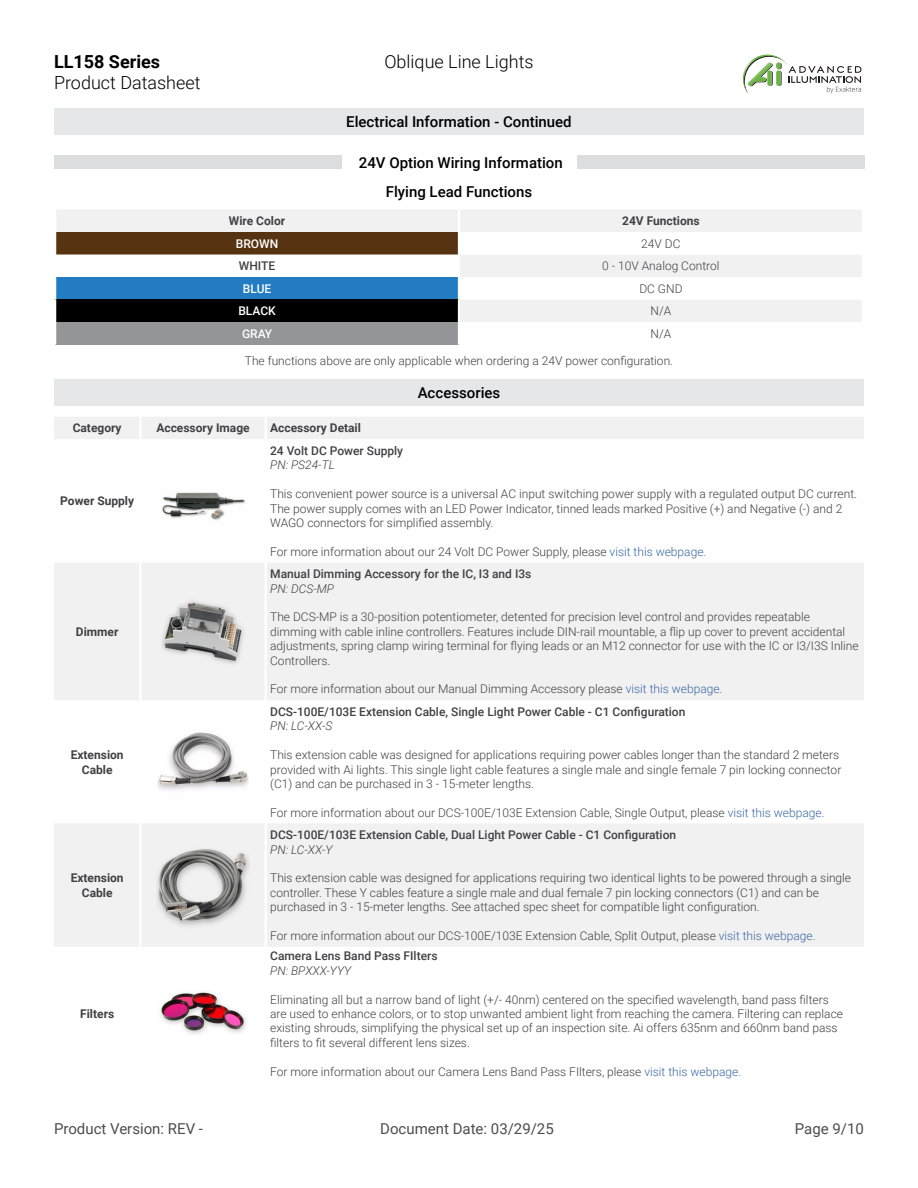
<style>
.page{position:relative;width:918px;height:1188px;background:#fff}
.page>*{position:absolute;margin:0;border:0;box-sizing:border-box;transform-origin:0 0}
.t1{font:300 18px "Roboto";color:#000}
.t2{font:700 18px "Roboto";color:#000}
.t3{font:500 15px/29.4px "Roboto";color:#000;text-align:center}
.t4{font:15px "Roboto";color:#4d4d4f}
.t5{font:300 12px/14.4px "Roboto";color:#414042}
.t6{font:500 12px "Roboto";color:#414042}
.t7{font:700 12px/14.4px "Roboto";color:#414042;text-align:center}
.t8{font:italic 300 12px "Roboto";color:#414042}
.t9{font:500 12px "Roboto";color:#fff}
.s1{color:#3a68a5}
</style>
<div class="page">
<svg style="left:742px;top:55px;width:119px;height:39px"></svg>
<div style="left:54px;top:108px;width:810px;height:27px;background:#e6e7e8"></div>
<div style="left:54px;top:155px;width:810px;height:14px;background:#dcddde"></div>
<div style="left:342px;top:143px;width:234px;height:38px;background:#fff"></div>
<div style="left:56px;top:210px;width:806px;height:22px;background:#f1f1f2"></div>
<svg style="left:56px;top:232px;width:806px;height:90px"></svg>
<div style="left:55px;top:277px;width:404px;height:23px;background:#237cc1"></div>
<div style="left:55px;top:300px;width:404px;height:22px;background:#000"></div>
<div style="left:55px;top:322px;width:404px;height:23px;background:#939598"></div>
<hr style="left:458px;top:210px;width:2px;height:22px;background:#fff">
<hr style="left:458px;top:232px;width:2px;height:23px;background:#fff">
<hr style="left:458px;top:255px;width:2px;height:22px;background:#fff">
<hr style="left:54px;top:277px;width:2px;height:23px;background:#fff">
<hr style="left:458px;top:277px;width:2px;height:23px;background:#fff">
<hr style="left:54px;top:300px;width:2px;height:22px;background:#fff">
<hr style="left:458px;top:300px;width:2px;height:22px;background:#fff">
<hr style="left:54px;top:322px;width:2px;height:23px;background:#fff">
<hr style="left:458px;top:322px;width:2px;height:23px;background:#fff">
<div style="left:54px;top:417px;width:810px;height:283px;background:#f1f1f2"></div>
<svg style="left:54px;top:439px;width:810px;height:123px"></svg>
<div style="left:54px;top:824px;width:810px;height:123px;background:#f1f1f2"></div>
<hr style="left:139px;top:417px;width:3px;height:22px;background:#fff">
<hr style="left:265px;top:417px;width:2px;height:22px;background:#fff">
<hr style="left:139px;top:439px;width:3px;height:123px;background:#fff">
<hr style="left:265px;top:439px;width:2px;height:123px;background:#fff">
<hr style="left:139px;top:562px;width:3px;height:138px;background:#fff">
<hr style="left:265px;top:562px;width:2px;height:138px;background:#fff">
<hr style="left:139px;top:824px;width:3px;height:123px;background:#fff">
<hr style="left:265px;top:824px;width:2px;height:123px;background:#fff">
<img style="left:159px;top:457px;width:88px;height:88px">
<img style="left:159px;top:587px;width:88px;height:89px">
<div style="left:156px;top:584px;width:94px;height:95px;border:2px solid #fff"></div>
<img style="left:159px;top:732px;width:88px;height:59px">
<img style="left:157px;top:839px;width:93px;height:93px">
<img style="left:160px;top:992px;width:87px;height:42px">
<div style="left:54px;top:379px;width:810px;height:27px;background:#e6e7e8"></div>
<h1 class="t2" style="left:54px;top:48px;width:108px">LL158 Series</h1>
<h1 class="t1" style="left:54px;top:70px;width:148px">Product Datasheet</h1>
<h1 class="t1" style="left:384px;top:48px;width:151px">Oblique Line Lights</h1>
<p class="t3" style="left:346px;top:107px;width:227px">Electrical Information - Continued</p>
<p class="t3" style="left:359px;top:147px;width:205px">24V Option Wiring Information<br>Flying Lead Functions</p>
<p class="t7" style="left:229px;top:213px;width:58px">Wire Color</p>
<p class="t7" style="left:622px;top:213px;width:79px">24V Functions</p>
<p class="t9" style="left:236px;top:235px;width:44px">BROWN</p>
<p class="t5" style="left:641px;top:236px;width:41px">24V DC</p>
<p class="t6" style="left:239px;top:258px;width:38px">WHITE</p>
<p class="t5" style="left:602px;top:258px;width:119px">0 - 10V Analog Control</p>
<p class="t9" style="left:243px;top:280px;width:30px">BLUE</p>
<p class="t5" style="left:639px;top:281px;width:45px">DC GND</p>
<p class="t9" style="left:238px;top:303px;width:39px">BLACK</p>
<p class="t5" style="left:651px;top:303px;width:22px">N/A</p>
<p class="t9" style="left:242px;top:325px;width:32px">GRAY</p>
<p class="t5" style="left:651px;top:326px;width:22px">N/A</p>
<p class="t5" style="left:245px;top:353px;width:430px">The functions above are only applicable when ordering a 24V power configuration.</p>
<p class="t3" style="left:418px;top:377px;width:84px">Accessories</p>
<p class="t7" style="left:73px;top:421px;width:50px">Category</p>
<p class="t7" style="left:156px;top:421px;width:95px">Accessory Image</p>
<p class="t7" style="left:270px;top:421px;width:92px">Accessory Detail</p>
<p class="t7" style="left:60px;top:493px;width:75px">Power Supply</p>
<p class="t7" style="left:76px;top:624px;width:44px">Dimmer</p>
<p class="t7" style="left:71px;top:747px;width:54px">Extension<br>Cable</p>
<p class="t7" style="left:71px;top:871px;width:54px">Extension<br>Cable</p>
<p class="t7" style="left:80px;top:1006px;width:36px">Filters</p>
<p class="t6" style="left:270px;top:442px;width:134px">24 Volt DC Power Supply</p>
<p class="t8" style="left:270px;top:457px;width:66px">PN: PS24-TL</p>
<p class="t5" style="left:270px;top:486px;width:588px">This convenient power source is a universal AC input switching power supply with a regulated output DC current.<br>The power supply comes with an LED Power Indicator, tinned leads marked Positive (+) and Negative (-) and 2<br>WAGO connectors for simplified assembly.</p>
<p class="t5" style="left:270px;top:544px;width:438px">For more information about our 24 Volt DC Power Supply, please <span class="s1">visit this webpage.</span></p>
<p class="t6" style="left:270px;top:566px;width:263px">Manual Dimming Accessory for the IC, I3 and I3s</p>
<p class="t8" style="left:270px;top:580px;width:65px">PN: DCS-MP</p>
<p class="t5" style="left:270px;top:610px;width:590px">The DCS-MP is a 30-position potentiometer, detented for precision level control and provides repeatable dimming with cable inline controllers. Features include DIN-rail mountable, a flip up cover to prevent accidental adjustments, spring clamp wiring terminal for flying leads or an M12 connector for use with the IC or I3/I3S Inline Controllers.</p>
<p class="t5" style="left:270px;top:682px;width:454px">For more information about our Manual Dimming Accessory please <span class="s1">visit this webpage.</span></p>
<p class="t6" style="left:270px;top:703px;width:417px">DCS-100E/103E Extension Cable, Single Light Power Cable - C1 Configuration</p>
<p class="t8" style="left:270px;top:718px;width:64px">PN: LC-XX-S</p>
<p class="t5" style="left:270px;top:747px;width:573px">This extension cable was designed for applications requiring power cables longer than the standard 2 meters provided with Ai lights. This single light cable features a single male and single female 7 pin locking connector (C1) and can be purchased in 3 - 15-meter lengths.</p>
<p class="t5" style="left:270px;top:805px;width:556px">For more information about our DCS-100E/103E Extension Cable, Single Output, please <span class="s1">visit this webpage.</span></p>
<p class="t6" style="left:270px;top:827px;width:408px">DCS-100E/103E Extension Cable, Dual Light Power Cable - C1 Configuration</p>
<p class="t8" style="left:270px;top:841px;width:64px">PN: LC-XX-Y</p>
<p class="t5" style="left:270px;top:871px;width:582px">This extension cable was designed for applications requiring two identical lights to be powered through a single controller. These Y cables feature a single male and dual female 7 pin locking connectors (C1) and can be purchased in 3 - 15-meter lengths. See attached spec sheet for compatible light configuration.</p>
<p class="t5" style="left:270px;top:928px;width:547px">For more information about our DCS-100E/103E Extension Cable, Split Output, please <span class="s1">visit this webpage.</span></p>
<p class="t6" style="left:270px;top:948px;width:169px">Camera Lens Band Pass FIlters</p>
<p class="t8" style="left:270px;top:962px;width:83px">PN: BPXXX-YYY</p>
<p class="t5" style="left:270px;top:992px;width:574px">Eliminating all but a narrow band of light (+/- 40nm) centered on the specified wavelength, band pass filters are used to enhance colors, or to stop unwanted ambient light from reaching the camera. Filtering can replace existing shrouds, simplifying the physical set up of an inspection site. Ai offers 635nm and 660nm band pass filters to fit several different lens sizes.</p>
<p class="t5" style="left:270px;top:1064px;width:473px">For more information about our Camera Lens Band Pass FIlters, please <span class="s1">visit this webpage.</span></p>
<p class="t4" style="left:54px;top:1118px;width:151px">Product Version: REV -</p>
<p class="t4" style="left:380px;top:1118px;width:175px">Document Date: 03/29/25</p>
<p class="t4" style="left:795px;top:1118px;width:71px">Page 9/10</p>
</div>
